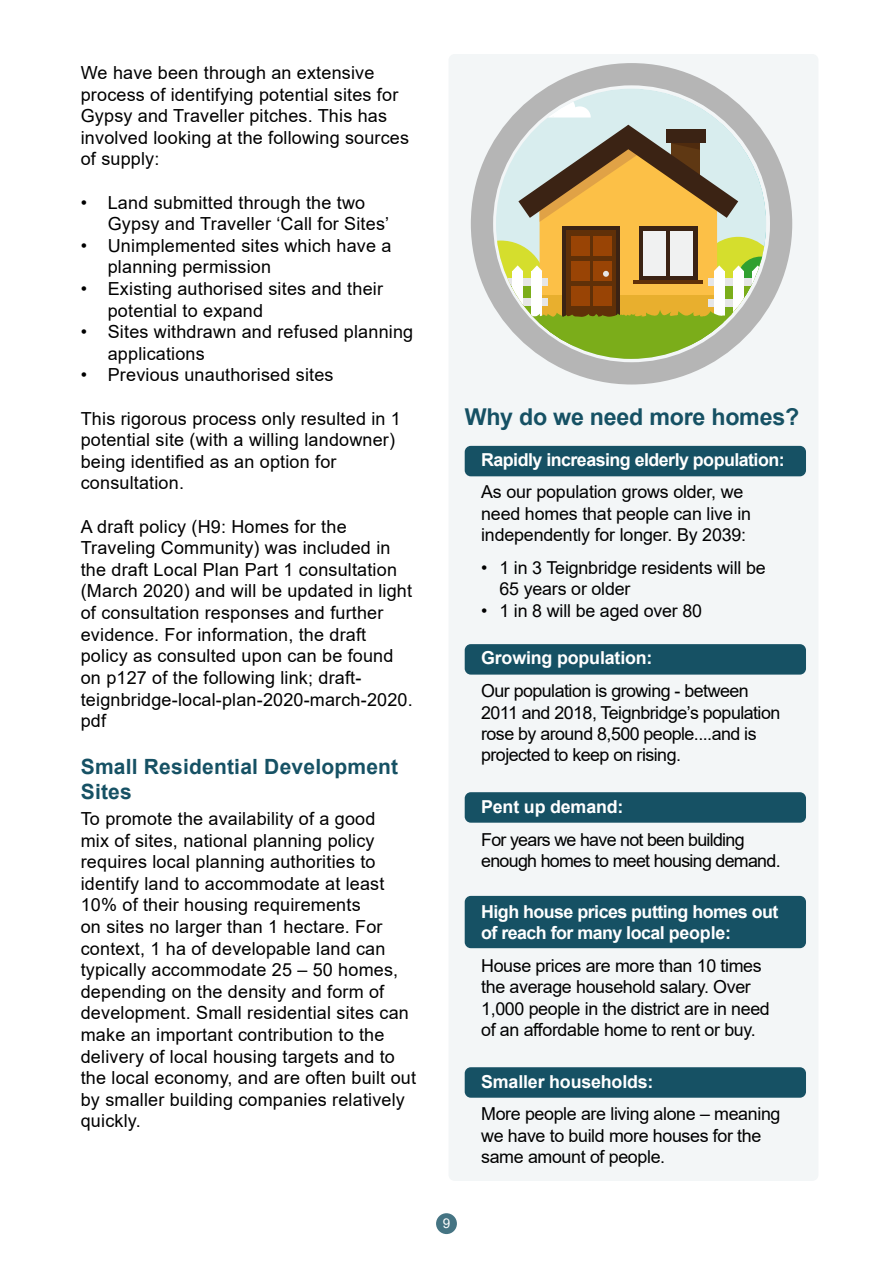
<style>
.page{position:relative;width:893px;height:1263px;background:#fff}
.page>*{position:absolute;margin:0;border:0;box-sizing:border-box;transform-origin:0 0}
.t1{font:700 23.25px "Arial";letter-spacing:-.01em;color:#165164}
.t2{font:700 21px/25.2px "Arial";letter-spacing:.01em;color:#165164}
.t3{font:18px/21.6px "Arial";letter-spacing:.01em;color:#000}
.t4{font:17.85px/21.5px "Arial";letter-spacing:-.02em;color:#000}
.t5{font:700 17.85px/21.5px "Arial";letter-spacing:-.03em;color:#fff}
.t6{font:17.85px/21.5px "Arial";letter-spacing:-.04em;color:#000}
.t7{font:700 17.85px "Arial";letter-spacing:-.01em;color:#fff}
.t8{font:13.5px "Arial";color:#fff}
</style>
<div class="page">
<div style="left:436px;top:1213px;width:21px;height:21px;background:#457483;border-radius:50%"></div>
<div style="left:448px;top:54px;width:370px;height:1127px;background:#f3f6f7;border-radius:6px"></div>
<svg style="left:471px;top:63px;width:321px;height:321px"></svg>
<svg style="left:496px;top:89px;width:270px;height:269px;background:#bbb181"></svg>
<div style="left:465px;top:792px;width:341px;height:31px;background:#165164;border-radius:6px"></div>
<div style="left:465px;top:644px;width:341px;height:31px;background:#165164;border-radius:6px"></div>
<div style="left:465px;top:446px;width:341px;height:30px;background:#165164;border-radius:6px"></div>
<div style="left:465px;top:896px;width:341px;height:52px;background:#165164;border-radius:6px"></div>
<div style="left:465px;top:1067px;width:341px;height:31px;background:#165164;border-radius:6px"></div>
<p class="t3" style="left:81px;top:62px;width:330px">We have been through an extensive process of identifying potential sites for Gypsy and Traveller pitches. This has involved looking at the following sources of supply:</p>
<p class="t3" style="left:108px;top:191px;width:283px;text-indent:-27px">• Land submitted through the two<br>Gypsy and Traveller ‘Call for Sites’</p>
<p class="t3" style="left:108px;top:235px;width:285px;text-indent:-27px">• Unimplemented sites which have a planning permission</p>
<p class="t3" style="left:108px;top:278px;width:277px;text-indent:-27px">• Existing authorised sites and their potential to expand</p>
<p class="t3" style="left:108px;top:321px;width:307px;text-indent:-27px">• Sites withdrawn and refused planning applications</p>
<p class="t3" style="left:81px;top:364px;width:254px">• Previous unauthorised sites</p>
<p class="t3" style="left:81px;top:407px;width:322px">This rigorous process only resulted in 1 potential site (with a willing landowner) being identified as an option for consultation.</p>
<p class="t3" style="left:81px;top:515px;width:333px">A draft policy (H9: Homes for the Traveling Community) was included in the draft Local Plan Part 1 consultation (March 2020) and will be updated in light of consultation responses and further evidence. For information, the draft policy as consulted upon can be found on p127 of the following link; draft&shy;teignbridge-local-plan-2020-march-2020. pdf</p>
<p class="t2" style="left:81px;top:754px;width:319px">Small Residential Development<br>Sites</p>
<p class="t3" style="left:81px;top:808px;width:337px">To promote the availability of a good<br>mix of sites, national planning policy requires local planning authorities to identify land to accommodate at least 10% of their housing requirements<br>on sites no larger than 1 hectare. For context, 1 ha of developable land can typically accommodate 25 – 50 homes, depending on the density and form of development. Small residential sites can make an important contribution to the delivery of local housing targets and to the local economy, and are often built out by smaller building companies relatively quickly.</p>
<p class="t1" style="left:465px;top:400px;width:336px">Why do we need more homes?</p>
<p class="t5" style="left:481px;top:449px;width:305px">Rapidly increasing elderly population:</p>
<p class="t4" style="left:481px;top:481px;width:271px">As our population grows older, we need homes that people can live in independently for longer. By 2039:</p>
<p class="t4" style="left:499px;top:557px;width:268px;text-indent:-18px">• 1 in 3 Teignbridge residents will be<br>65 years or older</p>
<p class="t4" style="left:481px;top:600px;width:223px">• 1 in 8 will be aged over 80</p>
<p class="t7" style="left:481px;top:646px;width:173px">Growing population:</p>
<p class="t4" style="left:481px;top:680px;width:301px">Our population is growing - between 2011 and 2018, Teignbridge’s population rose by around 8,500 people....and is projected to keep on rising.</p>
<p class="t7" style="left:481px;top:794px;width:144px">Pent up demand:</p>
<p class="t6" style="left:481px;top:829px;width:301px">For years we have not been building enough homes to meet housing demand.</p>
<p class="t5" style="left:481px;top:901px;width:299px">High house prices putting homes out of reach for many local people:</p>
<p class="t4" style="left:481px;top:955px;width:290px">House prices are more than 10 times the average household salary. Over 1,000 people in the district are in need of an affordable home to rent or buy.</p>
<p class="t7" style="left:481px;top:1069px;width:174px">Smaller households:</p>
<p class="t4" style="left:481px;top:1103px;width:301px">More people are living alone – meaning we have to build more houses for the same amount of people.</p>
<p class="t8" style="left:443px;top:1213px;width:9px">9</p>
</div>
